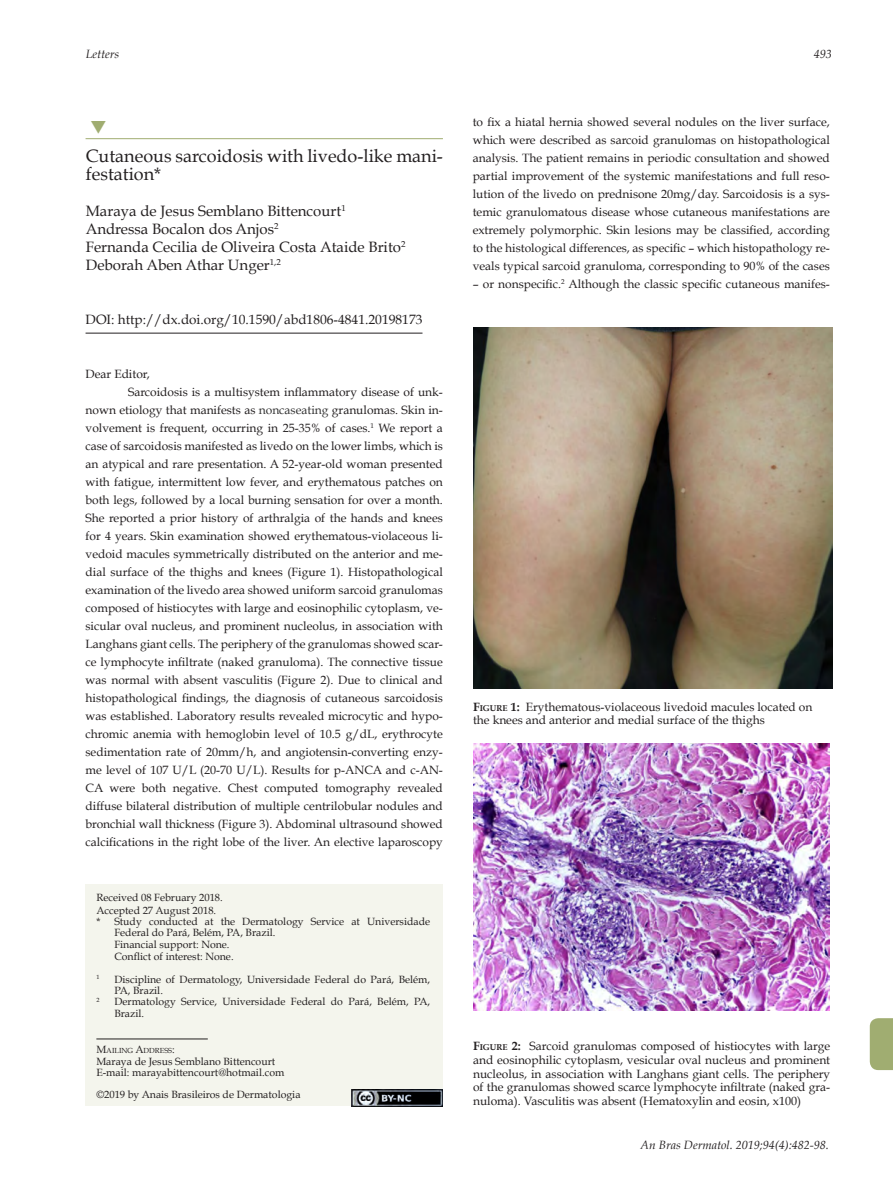
<style>
.page{position:relative;width:893px;height:1191px;background:#fff}
.page>*{position:absolute;margin:0;border:0;box-sizing:border-box;transform-origin:0 0}
.ABD-ING{font:18px/18px "Book Antiqua";color:#231f20}
.ABD-ING-2{font:15px "Book Antiqua";color:#231f20}
.DOI{font:13.5px "Book Antiqua";color:#231f20}
.ABD-PT_-_2016final{font:12px/18px "Book Antiqua";color:#231f20;text-align:justify}
.Normal__Web{font:12px/13.8px "Book Antiqua";color:#231f20}
.t1{font:italic 12px "Book Antiqua";color:#231f20}
.ABD-ING_-_2016{font:12px "Book Antiqua";color:#231f20}
.t2{font:10.5px/11.2px "Book Antiqua";color:#231f20}
.Titulação{font:7.35px "Book Antiqua";color:#231f20}
.t3{font:6.15px "Book Antiqua";color:#231f20}
.s1{color:#333}
.s2{font-size:10.5px}
.s3{font-weight:700}
.s4{font-weight:700;font-size:8.4px}
</style>
<div class="page">
<svg style="left:870px;top:1018px;width:23px;height:52px"></svg>
<hr style="left:86px;top:333px;width:336px;height:1px;background:#231f20">
<hr style="left:86px;top:138px;width:357px;height:1px;background:#a0ad71">
<div style="left:86px;top:883px;width:357px;height:222px;background:#f4f5ed"></div>
<hr style="left:96px;top:1038px;width:112px;height:1px;background:#231f20">
<img style="left:352px;top:1089px;width:91px;height:17px">
<img style="left:473px;top:327px;width:359px;height:361px">
<img style="left:473px;top:743px;width:357px;height:268px">
<p class="t1" style="left:86px;top:47px;width:35px">Letters</p>
<p class="t1" style="left:814px;top:47px;width:19px">493</p>
<p class="ABD-ING" style="left:86px;top:147px;width:359px">Cutaneous sarcoidosis with livedo-like mani&shy;festation*</p>
<p class="ABD-ING-2" style="left:86px;top:202px;width:261px">Maraya de Jesus Semblano Bittencourt<sup>1</sup></p>
<p class="ABD-ING-2" style="left:86px;top:220px;width:194px">Andressa Bocalon dos Anjos<sup>2</sup></p>
<p class="ABD-ING-2" style="left:86px;top:238px;width:321px">Fernanda Cecilia de Oliveira Costa Ataide Brito<sup>2</sup></p>
<p class="ABD-ING-2" style="left:86px;top:256px;width:196px">Deborah Aben Athar Unger<sup>1,2</sup></p>
<p class="DOI" style="left:86px;top:311px;width:338px">DOI: http://dx.doi.org/10.1590/abd1806-4841.20198173</p>
<p class="ABD-ING_-_2016" style="left:86px;top:366px;width:66px">Dear Editor,</p>
<p class="ABD-PT_-_2016final" style="left:86px;top:383px;width:359px;text-indent:43px">Sarcoidosis is a multisystem inflammatory disease of unk&shy;nown etiology that manifests as <span class="s1">noncaseating</span> granulomas. Skin in&shy;volvement is frequent, occurring in 25-35% of cases.<sup>1</sup> We report a case of sarcoidosis manifested as livedo on the lower limbs, which is an atypical and rare presentation. A 52-year-old woman presented with fatigue, intermittent low fever, and erythematous patches on both legs, followed by a local burning sensation for over a month.<br>She reported a prior history of arthralgia of the hands and knees for 4 years. Skin examination showed erythematous-violaceous li&shy;vedoid macules symmetrically distributed on the anterior and me&shy;dial surface of the thighs and knees (Figure 1). Histopathological examination of the livedo area showed uniform sarcoid granulomas composed of histiocytes with large and eosinophilic cytoplasm, ve&shy;sicular oval nucleus, and prominent nucleolus, in association with Langhans giant cells. The periphery of the granulomas showed scar&shy;ce lymphocyte infiltrate (naked granuloma). The connective tissue was normal with absent vasculitis (Figure 2). Due to clinical and histopathological findings, the diagnosis of cutaneous sarcoidosis was established. Laboratory results revealed microcytic and hypo&shy;chromic anemia with hemoglobin level of 10.5 g/dL, erythrocyte sedimentation rate of 20mm/h, and angiotensin-converting enzy&shy;me level of 107 U/L (20-70 U/L). Results for p-ANCA and c-AN-CA were both negative. Chest computed tomography revealed diffuse bilateral distribution of multiple centrilobular nodules and bronchial wall thickness (Figure 3). Abdominal ultrasound showed calcifications in the right lobe of the liver. An elective laparoscopy</p>
<p class="t2" style="left:96px;top:892px;width:128px">Received 08 February 2018.</p>
<p class="t2" style="left:96px;top:904px;width:121px">Accepted 27 August 2018.</p>
<p class="t2" style="left:114px;top:916px;width:317px;text-indent:-18px">* Study conducted at the Dermatology Service at Universidade<br>Federal do Pará, Belém, PA, Brazil.</p>
<p class="t2" style="left:114px;top:938px;width:117px">Financial support: None.</p>
<p class="t2" style="left:114px;top:951px;width:121px">Conflict of interest: None.</p>
<p class="t3" style="left:96px;top:973px;width:5px">1</p>
<p class="t2" style="left:114px;top:973px;width:317px">Discipline of Dermatology, Universidade Federal do Pará, Belém,<br>PA, Brazil.</p>
<p class="t3" style="left:96px;top:996px;width:5px">2</p>
<p class="t2" style="left:114px;top:996px;width:317px">Dermatology Service, Universidade Federal do Pará, Belém, PA,<br>Brazil.</p>
<p class="Titulação" style="left:96px;top:1046px;width:80px"><span class="s2">M</span>AILING <span class="s2">A</span>DDRESS<span class="s2">:</span></p>
<p class="t2" style="left:96px;top:1055px;width:180px">Maraya de Jesus Semblano Bittencourt</p>
<p class="t2" style="left:96px;top:1066px;width:189px">E-mail: marayabittencourt@hotmail.com</p>
<p class="t2" style="left:96px;top:1089px;width:206px">©2019 by Anais Brasileiros de Dermatologia</p>
<p class="ABD-PT_-_2016final" style="left:473px;top:113px;width:359px">to fix a hiatal hernia showed several nodules on the liver surface, which were described as sarcoid granulomas on histopathological analysis. The patient remains in periodic consultation and showed partial improvement of the systemic manifestations and full reso&shy;lution of the livedo on prednisone 20mg/day. Sarcoidosis is a sys&shy;temic granulomatous disease whose cutaneous manifestations are extremely polymorphic. Skin lesions may be classified, according to the histological differences, as specific – which histopathology re&shy;veals typical sarcoid granuloma, corresponding to 90% of the cases</p>
<p class="ABD-PT_-_2016final" style="left:473px;top:275px;width:359px">– or nonspecific.<sup>2</sup> Although the classic specific cutaneous manifes-</p>
<p class="Normal__Web" style="left:473px;top:699px;width:341px"><span class="s3">F</span><span class="s4">IGURE</span> <span class="s3">1:</span> Erythematous-violaceous livedoid macules located on the knees and anterior and medial surface of the thighs</p>
<p class="Normal__Web" style="left:473px;top:1039px;width:359px;text-align:justify"><span class="s3">F</span><span class="s4">IGURE</span> <span class="s3">2:</span> Sarcoid granulomas composed of histiocytes with large and eosinophilic cytoplasm, vesicular oval nucleus and prominent nucleolus, in association with Langhans giant cells. The periphery of the granulomas showed scarce lymphocyte infiltrate (naked gra&shy;nuloma). Vasculitis was absent (Hematoxylin and eosin, x100)</p>
<p class="t1" style="left:641px;top:1137px;width:190px">An Bras Dermatol. 2019;94(4):482-98.</p>
</div>
